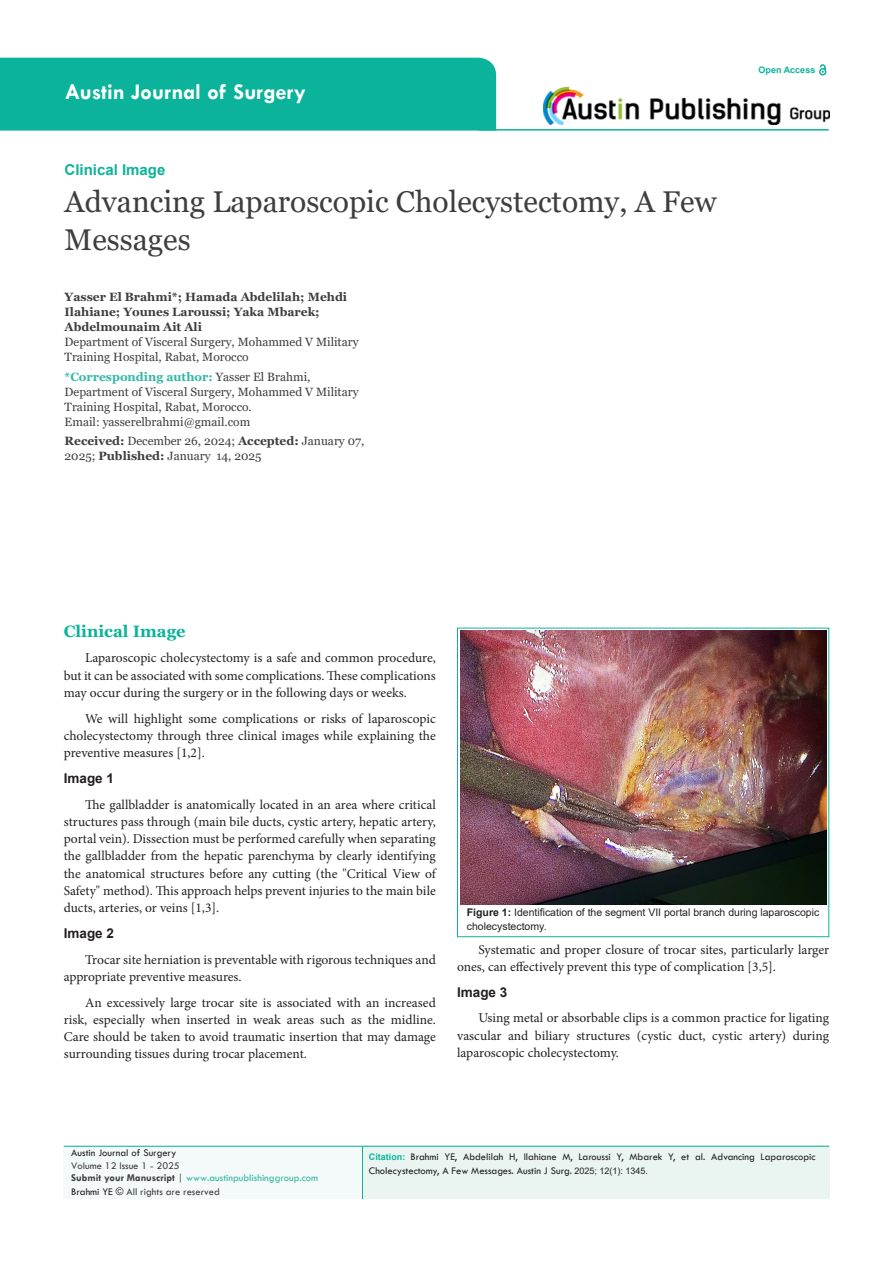
<style>
.page{position:relative;width:893px;height:1263px;background:#fff}
.page>*{position:absolute;margin:0;border:0;box-sizing:border-box;transform-origin:0 0}
.t1{font:30px/37.5px "Georgia";color:#3e3e3f}
.t2{font:700 22.5px "Tw Cen";color:#fff}
.t3{font:700 16.5px "Georgia";color:#0cb39b}
.t4{font:700 15px "Arial";color:#0cb39b}
.t5{font:13.5px/17.2px "Minion Pro";color:#231f20;text-align:justify}
.t6{font:700 13.5px "Arial";color:#231f20}
.t7{font:12px/15px "Georgia";color:#3e3e3f}
.t8{font:700 12px/15px "Georgia";color:#3e3e3f}
.t9{font:10.5px/13.5px "Tw Cen";color:#231f20}
.t10{font:10.5px/13.5px "Arial";color:#231f20}
.t11{font:10.5px "Tw Cen";color:#32b8a3}
.t12{font:10.5px "Tw Cen";color:#3e3e3f}
.t13{font:700 9px "Arial";color:#0cb39b}
.s1{font-weight:700;color:#32b8a3}
.s2{font-weight:700}
.s3{font-weight:700;color:#3e3e3f}
.s4{color:#3e3e3f}
.s5{color:#231f20}
.s6{font-family:"Arial";font-weight:700;font-size:9px;color:#0cb39b}
.s7{font-family:"Arial";font-size:9px}
</style>
<div class="page">
<div style="left:64px;top:1146px;width:298px;height:53px;background:#f3faf9"></div>
<div style="left:363px;top:1146px;width:466px;height:53px;background:#eaf5f2"></div>
<hr style="left:64px;top:1146px;width:765px;height:1px;background:#0cb39b">
<hr style="left:362px;top:1146px;width:1px;height:53px;background:#0cb39b">
<div style="left:0;top:58px;width:496px;height:73px;background:#0cb39b"></div>
<hr style="left:478px;top:129px;width:351px;height:2px;background:#0cb39b">
<div style="left:819px;top:68px;width:7px;height:7px;border:2px solid #0cb39b;border-radius:50%"></div>
<svg style="left:819px;top:64px;width:7px;height:9px"></svg>
<img style="left:543px;top:86px;width:287px;height:39px">
<div style="left:457px;top:628px;width:372px;height:309px;border:1px solid #0eb39b"></div>
<img style="left:460px;top:630px;width:366px;height:274px">
<p class="t2" style="left:65px;top:78px;width:243px">Austin Journal of Surgery</p>
<p class="t4" style="left:65px;top:159px;width:102px">Clinical Image</p>
<p class="t1" style="left:65px;top:184px;width:653px">Advancing Laparoscopic Cholecystectomy, A Few<br>Messages</p>
<p class="t8" style="left:65px;top:290px;width:284px">Yasser El Brahmi*; Hamada Abdelilah; Mehdi<br>Ilahiane; Younes Laroussi; Yaka Mbarek;<br>Abdelmounaim Ait Ali</p>
<p class="t7" style="left:65px;top:335px;width:295px">Department of Visceral Surgery, Mohammed V Military<br>Training Hospital, Rabat, Morocco</p>
<p class="t7" style="left:65px;top:369px;width:295px"><span class="s1">*Corresponding author:</span> Yasser El Brahmi,<br>Department of Visceral Surgery, Mohammed V Military<br>Training Hospital, Rabat, Morocco.</p>
<p class="t7" style="left:65px;top:414px;width:187px">Email: yasserelbrahmi@gmail.com</p>
<p class="t7" style="left:65px;top:433px;width:301px"><span class="s2">Received:</span> December 26, 2024; <span class="s2">Accepted:</span> January 07,<br>2025; <span class="s2">Published:</span> January 14, 2025</p>
<p class="t13" style="left:759px;top:64px;width:58px">Open Access</p>
<p class="t3" style="left:64px;top:620px;width:123px">Clinical Image</p>
<p class="t5" style="left:64px;top:649px;width:374px;text-indent:21px">Laparoscopic cholecystectomy is a safe and common procedure, but it can be associated with some complications. These complications may occur during the surgery or in the following days or weeks.</p>
<p class="t5" style="left:64px;top:710px;width:374px;text-indent:21px">We will highlight some complications or risks of laparoscopic cholecystectomy through three clinical images while explaining the preventive measures [1,2].</p>
<p class="t6" style="left:64px;top:769px;width:52px">Image 1</p>
<p class="t5" style="left:64px;top:796px;width:374px;text-indent:21px">The gallbladder is anatomically located in an area where critical structures pass through (main bile ducts, cystic artery, hepatic artery, portal vein). Dissection must be performed carefully when separating the gallbladder from the hepatic parenchyma by clearly identifying the anatomical structures before any cutting (the "Critical View of Safety" method). This approach helps prevent injuries to the main bile ducts, arteries, or veins [1,3].</p>
<p class="t6" style="left:64px;top:924px;width:52px">Image 2</p>
<p class="t5" style="left:64px;top:951px;width:374px;text-indent:21px">Trocar site herniation is preventable with rigorous techniques and appropriate preventive measures.</p>
<p class="t5" style="left:64px;top:994px;width:374px;text-indent:21px">An excessively large trocar site is associated with an increased risk, especially when inserted in weak areas such as the midline.<br>Care should be taken to avoid traumatic insertion that may damage surrounding tissues during trocar placement.</p>
<p class="t10" style="left:467px;top:906px;width:354px"><span class="s2">Figure 1:</span> Identification of the segment VII portal branch during laparoscopic cholecystectomy.</p>
<p class="t5" style="left:457px;top:941px;width:374px;text-indent:21px">Systematic and proper closure of trocar sites, particularly larger ones, can effectively prevent this type of complication [3,5].</p>
<p class="t6" style="left:457px;top:982px;width:52px">Image 3</p>
<p class="t5" style="left:457px;top:1009px;width:374px;text-indent:21px">Using metal or absorbable clips is a common practice for ligating vascular and biliary structures (cystic duct, cystic artery) during laparoscopic cholecystectomy.</p>
<p class="t9" style="left:71px;top:1146px;width:107px">Austin Journal of Surgery</p>
<p class="t12" style="left:71px;top:1159px;width:110px">Volume 12 Issue 1 - 2025</p>
<p class="t11" style="left:71px;top:1172px;width:248px"><span class="s3">Submit your Manuscript</span> <span class="s4">|</span> www.austinpublishinggroup.com</p>
<p class="t12" style="left:71px;top:1185px;width:150px"><span class="s5">Brahmi YE</span> © All rights are reserved</p>
<p class="t9" style="left:369px;top:1150px;width:448px"><span class="s6">Citation:</span> Brahmi YE, Abdelilah H, Ilahiane M, Laroussi Y, Mbarek Y, et al. Advancing Laparoscopic<br>Cholecystectomy, A Few Messages. Austin J Surg. <span class="s7">2025; 12(1): 1345.</span></p>
</div>
